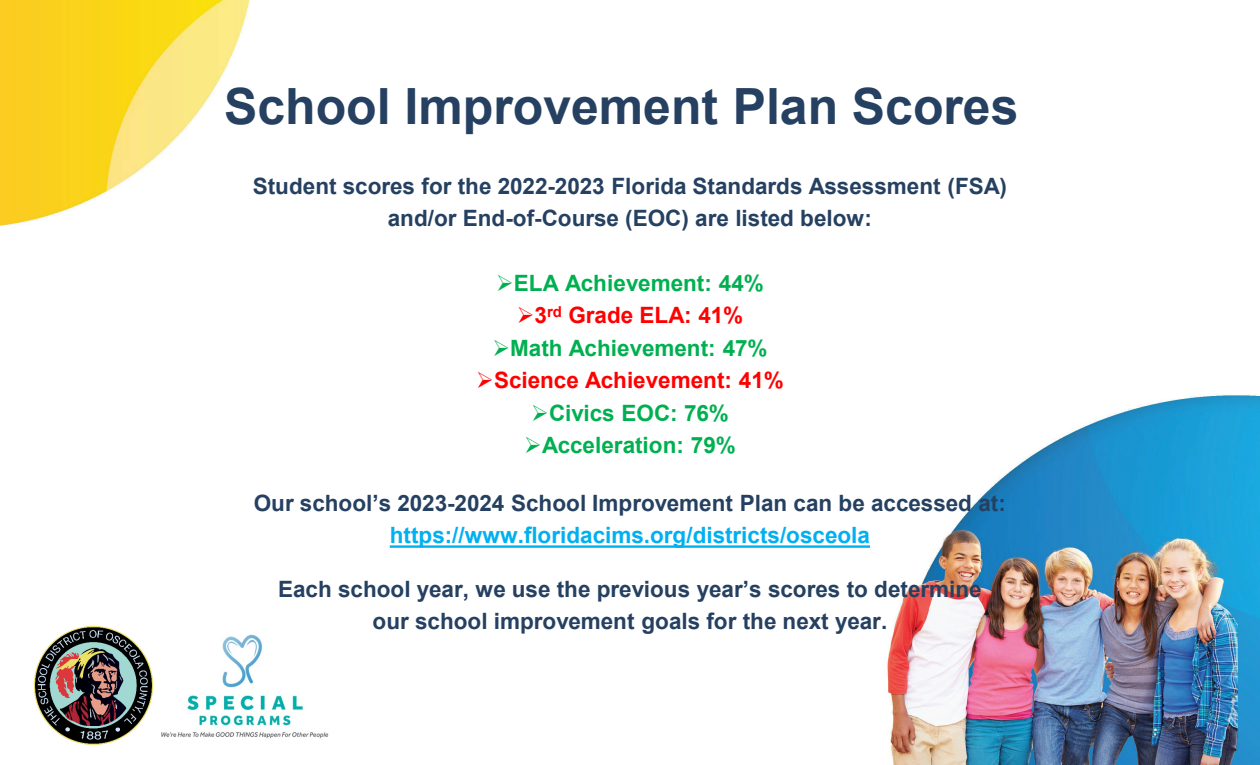
<style>
.page{position:relative;width:1260px;height:765px;background:#fff}
.page>*{position:absolute;margin:0;border:0;box-sizing:border-box;transform-origin:0 0}
.t1{font:700 50px "Arial";color:#254061}
.t2{font:700 22.5px "Arial";color:#254061}
.t3{font:700 22.5px "Arial";color:#00b050}
.t4{font:700 22.5px "Arial";color:#00b0f0}
.t5{font:700 22.5px "Arial";color:#f00}
</style>
<div class="page">
<img style="left:0;top:0;width:1260px;height:765px">
<img style="left:30px;top:622px;width:126px;height:127px">
<img style="left:156px;top:629px;width:180px;height:120px">
<svg style="left:390px;top:545px;width:480px;height:3px"></svg>
<p class="t1" style="left:224px;top:71px;width:796px">School Improvement Plan Scores</p>
<p class="t2" style="left:253px;top:170px;width:756px">Student scores for the 2022-2023 Florida Standards Assessment (FSA)</p>
<p class="t2" style="left:388px;top:202px;width:486px">and/or End-of-Course (EOC) are listed below:</p>
<p class="t3" style="left:496px;top:267px;width:269px">➢ELA Achievement: 44%</p>
<p class="t5" style="left:517px;top:300px;width:228px">➢3<sup>rd</sup> Grade ELA: 41%</p>
<p class="t3" style="left:492px;top:332px;width:277px">➢Math Achievement: 47%</p>
<p class="t5" style="left:476px;top:364px;width:309px">➢Science Achievement: 41%</p>
<p class="t3" style="left:531px;top:397px;width:199px">➢Civics EOC: 76%</p>
<p class="t3" style="left:524px;top:429px;width:213px">➢Acceleration: 79%</p>
<p class="t2" style="left:254px;top:487px;width:754px">Our school’s 2023-2024 School Improvement Plan can be accessed at:</p>
<p class="t4" style="left:390px;top:519px;width:482px">https://www.floridacims.org/districts/osceola</p>
<p class="t2" style="left:278px;top:573px;width:705px">Each school year, we use the previous year’s scores to determine</p>
<p class="t2" style="left:373px;top:606px;width:516px">our school improvement goals for the next year.</p>
</div>
